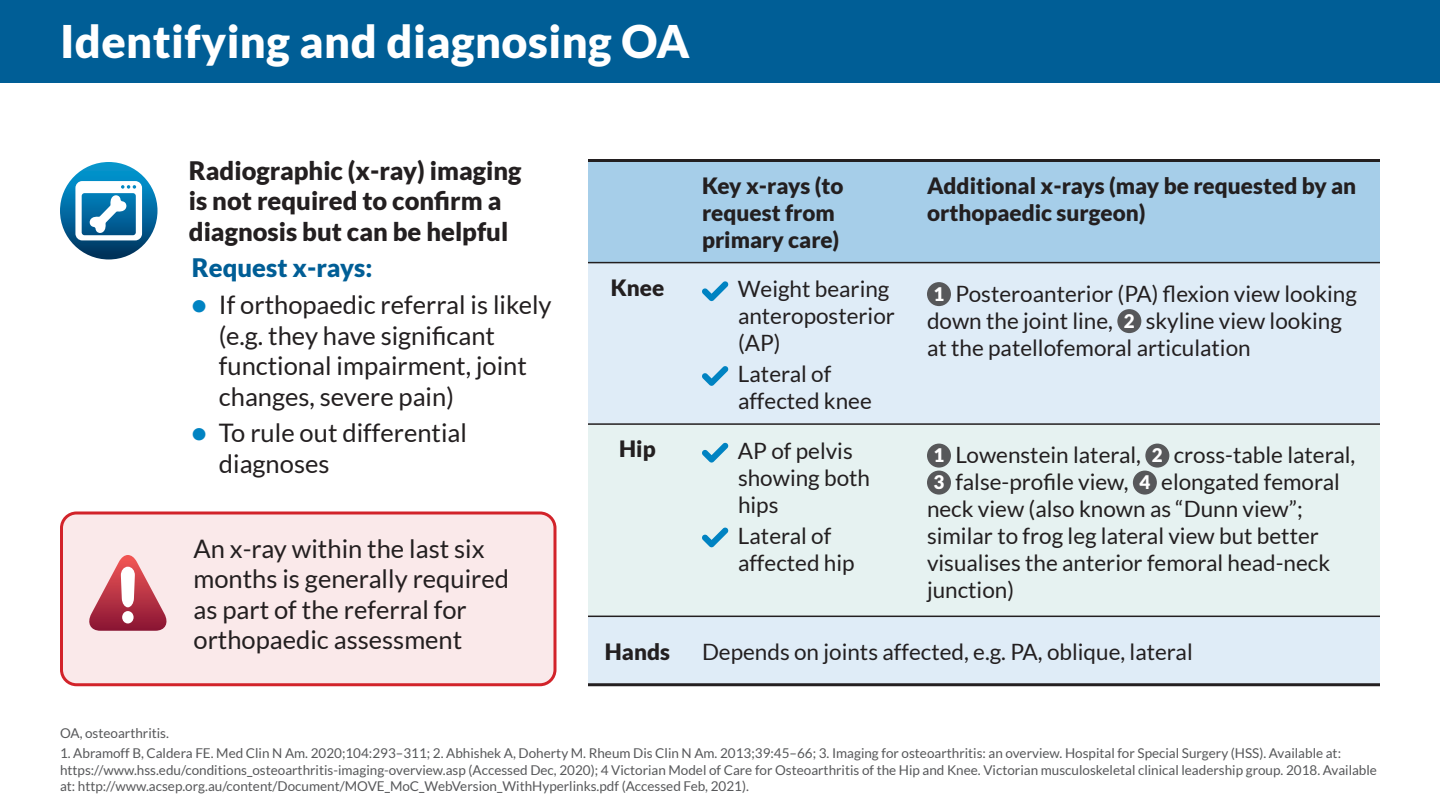
<style>
.page{position:relative;width:1440px;height:810px;background:#fff}
.page>*{position:absolute;margin:0;border:0;box-sizing:border-box;transform-origin:0 0}
.Slide_Tiitle{font:900 45px "Lato";letter-spacing:.01em;color:#fff}
.Big_Bullets{font:25.5px/30.6px "Lato";color:#231f20}
.Body{font:25.5px/30.6px "Lato";color:#231f20}
.Big_Bullets-2{font:900 25.5px/30.6px "Lato";color:#231f20}
.Big_Bullets-3{font:900 25.5px "Lato";color:#005e96}
.Body-2{font:22.5px/27px "Lato";color:#231f20}
.Body-3{font:900 22.5px/27px "Lato";color:#231f20}
.Body-4{font:900 18.75px "Lato";color:#fff}
.Footnotes{font:13.5px/16.2px "Lato";color:#57585a}
.s1{font-weight:900;color:#0083c2}
</style>
<div class="page">
<div style="left:62px;top:513px;width:493px;height:172px;background:#fae9ea;border-radius:15px"></div>
<div style="left:60px;top:512px;width:496px;height:174px;border:3px solid #d2232a;border-radius:15px"></div>
<div style="left:0;top:0;width:1440px;height:83px;background:#005e96"></div>
<div style="left:588px;top:162px;width:792px;height:100px;background:#a6cee9"></div>
<div style="left:588px;top:263px;width:792px;height:420px;background:#dfecf7"></div>
<div style="left:588px;top:425px;width:792px;height:191px;background:#e6f2f1"></div>
<hr style="left:588px;top:262px;width:99px;height:1px;background:#231f20">
<hr style="left:687px;top:262px;width:225px;height:1px;background:#231f20">
<hr style="left:912px;top:262px;width:468px;height:1px;background:#231f20">
<hr style="left:588px;top:423px;width:99px;height:2px;background:#231f20">
<hr style="left:687px;top:423px;width:225px;height:2px;background:#231f20">
<hr style="left:912px;top:423px;width:468px;height:2px;background:#231f20">
<hr style="left:588px;top:616px;width:99px;height:1px;background:#231f20">
<hr style="left:687px;top:616px;width:225px;height:1px;background:#231f20">
<hr style="left:912px;top:616px;width:468px;height:1px;background:#231f20">
<hr style="left:588px;top:159px;width:99px;height:3px;background:#231f20">
<hr style="left:687px;top:159px;width:225px;height:3px;background:#231f20">
<hr style="left:912px;top:159px;width:468px;height:3px;background:#231f20">
<hr style="left:588px;top:683px;width:99px;height:3px;background:#231f20">
<hr style="left:687px;top:683px;width:225px;height:3px;background:#231f20">
<hr style="left:912px;top:683px;width:468px;height:3px;background:#231f20">
<svg style="left:702px;top:281px;width:27px;height:20px"></svg>
<svg style="left:702px;top:366px;width:27px;height:20px"></svg>
<div style="left:927px;top:282px;width:24px;height:24px;background:#57585a;border-radius:50%"></div>
<div style="left:1117px;top:309px;width:24px;height:24px;background:#57585a;border-radius:50%"></div>
<svg style="left:702px;top:443px;width:27px;height:20px"></svg>
<svg style="left:702px;top:527px;width:27px;height:20px"></svg>
<div style="left:927px;top:444px;width:24px;height:24px;background:#57585a;border-radius:50%"></div>
<div style="left:1145px;top:444px;width:24px;height:24px;background:#57585a;border-radius:50%"></div>
<div style="left:927px;top:471px;width:24px;height:24px;background:#57585a;border-radius:50%"></div>
<div style="left:1133px;top:471px;width:24px;height:24px;background:#57585a;border-radius:50%"></div>
<svg style="left:60px;top:162px;width:98px;height:98px;background:#0b6e9f"></svg>
<svg style="left:75px;top:181px;width:67px;height:59px"></svg>
<svg style="left:89px;top:555px;width:78px;height:76px"></svg>
<div style="left:122px;top:611px;width:12px;height:12px;background:#fff;border-radius:50%"></div>
<p class="Slide_Tiitle" style="left:60px;top:15px;width:631px">Identifying and diagnosing OA</p>
<p class="Big_Bullets-2" style="left:189px;top:154px;width:334px">Radiographic (x-ray) imaging is not required to confirm a diagnosis but can be helpful</p>
<p class="Big_Bullets-3" style="left:192px;top:253px;width:182px">Request x-rays:</p>
<p class="Big_Bullets" style="left:219px;top:289px;width:334px;text-indent:-27px"><span class="s1">•</span> If orthopaedic referral is likely (e.g. they have significant functional impairment, joint changes, severe pain)</p>
<p class="Big_Bullets" style="left:219px;top:418px;width:250px;text-indent:-27px"><span class="s1">•</span> To rule out differential diagnoses</p>
<p class="Body" style="left:194px;top:533px;width:317px">An x-ray within the last six months is generally required as part of the referral for orthopaedic assessment</p>
<p class="Body-3" style="left:702px;top:171px;width:143px">Key x-rays (to request from primary care)</p>
<p class="Body-3" style="left:927px;top:171px;width:431px">Additional x-rays (may be requested by an orthopaedic surgeon)</p>
<p class="Body-3" style="left:611px;top:274px;width:55px">Knee</p>
<p class="Body-2" style="left:738px;top:276px;width:158px">Weight bearing anteroposterior (AP)</p>
<p class="Body-2" style="left:738px;top:360px;width:135px">Lateral of affected knee</p>
<p class="Body-3" style="left:619px;top:435px;width:38px">Hip</p>
<p class="Body-2" style="left:738px;top:437px;width:134px">AP of pelvis showing both hips</p>
<p class="Body-2" style="left:738px;top:522px;width:118px">Lateral of affected hip</p>
<p class="Body-2" style="left:927px;top:280px;width:431px;text-indent:28px">Posteroanterior (PA) flexion view looking down the joint line,</p>
<p class="Body-4" style="left:934px;top:283px;width:12px">1</p>
<p class="Body-2" style="left:927px;top:307px;width:416px;text-indent:219px">skyline view looking at the patellofemoral articulation</p>
<p class="Body-4" style="left:1124px;top:310px;width:12px">2</p>
<p class="Body-4" style="left:934px;top:445px;width:12px">1</p>
<p class="Body-2" style="left:955px;top:441px;width:187px">Lowenstein lateral,</p>
<p class="Body-4" style="left:1152px;top:445px;width:12px">2</p>
<p class="Body-2" style="left:1174px;top:441px;width:183px">cross-table lateral,</p>
<p class="Body-4" style="left:934px;top:472px;width:12px">3</p>
<p class="Body-2" style="left:955px;top:468px;width:175px">false-profile view,</p>
<p class="Body-4" style="left:1139px;top:472px;width:12px">4</p>
<p class="Body-2" style="left:927px;top:468px;width:414px;text-indent:234px">elongated femoral neck view (also known as “Dunn view”; similar to frog leg lateral view but better visualises the anterior femoral head-neck junction)</p>
<p class="Body-3" style="left:605px;top:637px;width:67px">Hands</p>
<p class="Body-2" style="left:702px;top:638px;width:492px">Depends on joints affected, e.g. PA, oblique, lateral</p>
<p class="Footnotes" style="left:60px;top:725px;width:111px">OA, osteoarthritis.</p>
<p class="Footnotes" style="left:60px;top:745px;width:1319px">1. Abramoff B, Caldera FE. Med Clin N Am. 2020;104:293–311; 2. Abhishek A, Doherty M. Rheum Dis Clin N Am. 2013;39:45–66; 3. Imaging for osteoarthritis: an overview. Hospital for Special Surgery (HSS). Available at: https://www.hss.edu/conditions_osteoarthritis-imaging-overview.asp (Accessed Dec, 2020); 4 Victorian Model of Care for Osteoarthritis of the Hip and Knee. Victorian musculoskeletal clinical leadership group. 2018. Available at: http://www.acsep.org.au/content/Document/MOVE_MoC_WebVersion_WithHyperlinks.pdf (Accessed Feb, 2021).</p>
</div>
